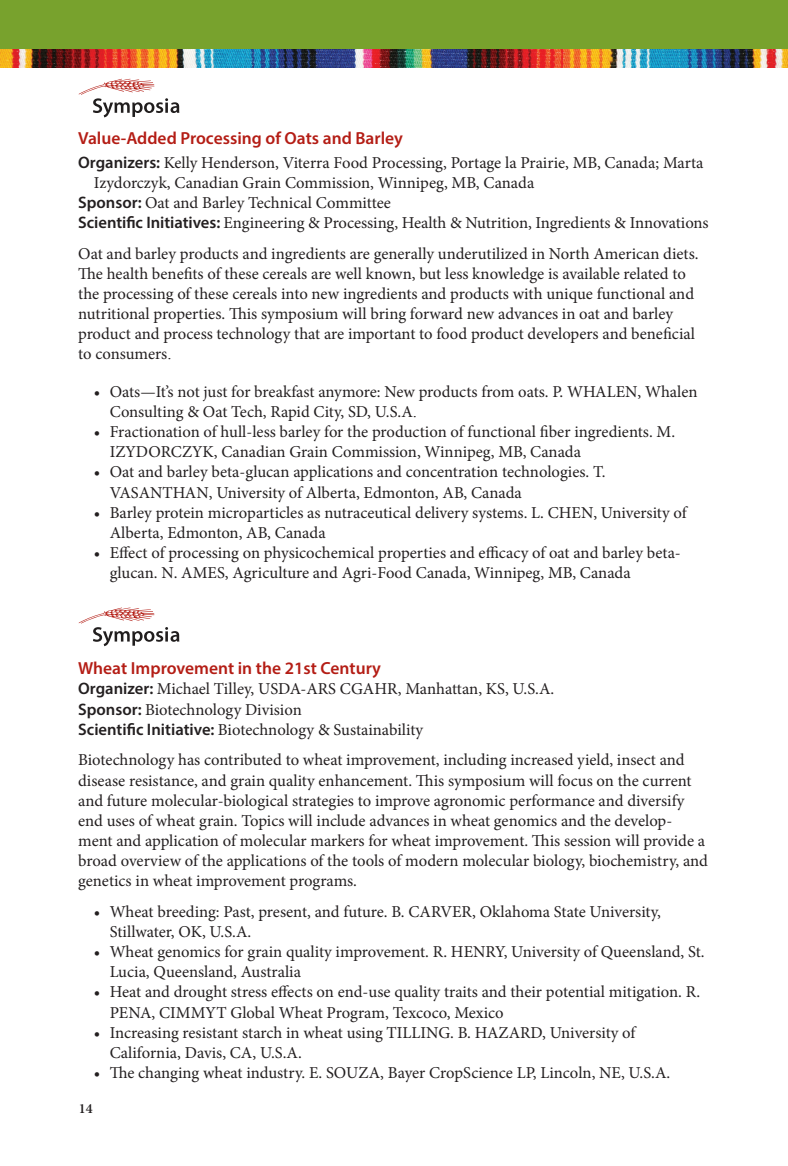
<style>
.page{position:relative;width:788px;height:1166px;background:#fff}
.page>*{position:absolute;margin:0;border:0;box-sizing:border-box;transform-origin:0 0}
.t1{font:600 17.5px "Myriad Pro";color:#b41d15}
.t2{font:16.62px/20.1px "Minion Pro";color:#231f20}
.t3{font:600 14px "Minion Pro";color:#231f20}
.s1{font-family:"Myriad Pro";font-weight:600}
.s2{font-family:"Times New Roman"}
</style>
<div class="page">
<svg style="left:79px;top:79px;width:100px;height:38px"></svg>
<svg style="left:79px;top:607px;width:100px;height:39px"></svg>
<div style="left:0;top:0;width:788px;height:59px;background:#78a22d"></div>
<img style="left:0;top:50px;width:788px;height:17px">
<p class="t1" style="left:78px;top:127px;width:326px">Value-Added Processing of Oats and Barley</p>
<p class="t2" style="left:78px;top:152px;width:626px"><span class="s1">Organizers:</span> Kelly Henderson, Viterra Food Processing, Portage la Prairie, MB, Canada; Marta</p>
<p class="t2" style="left:94px;top:172px;width:442px">Izydorczyk, Canadian Grain Commission, Winnipeg, MB, Canada</p>
<p class="t2" style="left:78px;top:192px;width:314px"><span class="s1">Sponsor:</span> Oat and Barley Technical Committee</p>
<p class="t2" style="left:78px;top:213px;width:632px"><span class="s1">Scientific Initiatives:</span> Engineering &amp; Processing, Health &amp; Nutrition, Ingredients &amp; Innovations</p>
<p class="t2" style="left:78px;top:243px;width:621px">Oat and barley products and ingredients are generally underutilized in North American diets.<br>The health benefits of these cereals are well known, but less knowledge is available related to the processing of these cereals into new ingredients and products with unique functional and nutritional properties. This symposium will bring forward new advances in oat and barley product and process technology that are important to food product developers and beneficial to consumers<span class="s2">.</span></p>
<p class="t2" style="left:110px;top:381px;width:589px;text-indent:-16px">• Oats—It’s not just for breakfast anymore: New products from oats. P. WHALEN, Whalen<br>Consulting &amp; Oat Tech, Rapid City, SD, U.S.A<span class="s2">.</span></p>
<p class="t2" style="left:110px;top:422px;width:567px;text-indent:-16px">• Fractionation of hull-less barley for the production of functional fiber ingredients. M.<br>IZYDORCZYK, Canadian Grain Commission, Winnipeg, MB, Canada</p>
<p class="t2" style="left:110px;top:462px;width:497px;text-indent:-16px">• Oat and barley beta-glucan applications and concentration technologies. T.<br>VASANTHAN, University of Alberta, Edmonton, AB, Canada</p>
<p class="t2" style="left:110px;top:502px;width:578px;text-indent:-16px">• Barley protein microparticles as nutraceutical delivery systems. L. CHEN, University of<br>Alberta, Edmonton, AB, Canada</p>
<p class="t2" style="left:110px;top:543px;width:572px;text-indent:-16px">• Effect of processing on physicochemical properties and efficacy of oat and barley beta&shy;glucan. N. AMES, Agriculture and Agri-Food Canada, Winnipeg, MB, Canada</p>
<p class="t1" style="left:78px;top:657px;width:304px">Wheat Improvement in the 21st Century</p>
<p class="t2" style="left:78px;top:679px;width:477px"><span class="s1">Organizer:</span> Michael Tilley, USDA-ARS CGAHR, Manhattan, KS, U.S.A.<br><span class="s1">Sponsor:</span> Biotechnology Division<br><span class="s1">Scientific Initiative:</span> Biotechnology &amp; Sustainability</p>
<p class="t2" style="left:78px;top:750px;width:631px">Biotechnology has contributed to wheat improvement, including increased yield, insect and disease resistance, and grain quality enhancement. This symposium will focus on the current and future molecular-biological strategies to improve agronomic performance and diversify end uses of wheat grain. Topics will include advances in wheat genomics and the develop&shy;ment and application of molecular markers for wheat improvement. This session will provide a broad overview of the applications of the tools of modern molecular biology, biochemistry, and genetics in wheat improvement programs.</p>
<p class="t2" style="left:110px;top:901px;width:552px;text-indent:-16px">• Wheat breeding: Past, present, and future. B. CARVER, Oklahoma State University,<br>Stillwater, OK, U.S.A.</p>
<p class="t2" style="left:110px;top:941px;width:596px;text-indent:-16px">• Wheat genomics for grain quality improvement. R. HENRY, University of Queensland, St.<br>Lucia, Queensland, Australia</p>
<p class="t2" style="left:110px;top:982px;width:592px;text-indent:-16px">• Heat and drought stress effects on end-use quality traits and their potential mitigation. R.<br>PENA, CIMMYT Global Wheat Program, Texcoco, Mexico</p>
<p class="t2" style="left:110px;top:1022px;width:527px;text-indent:-16px">• Increasing resistant starch in wheat using TILLING. B. HAZARD, University of<br>California, Davis, CA, U.S.A.</p>
<p class="t2" style="left:94px;top:1062px;width:578px">• The changing wheat industry. E. SOUZA, Bayer CropScience LP, Lincoln, NE, U.S.A.</p>
<p class="t3" style="left:79px;top:1099px;width:15px">14</p>
</div>
